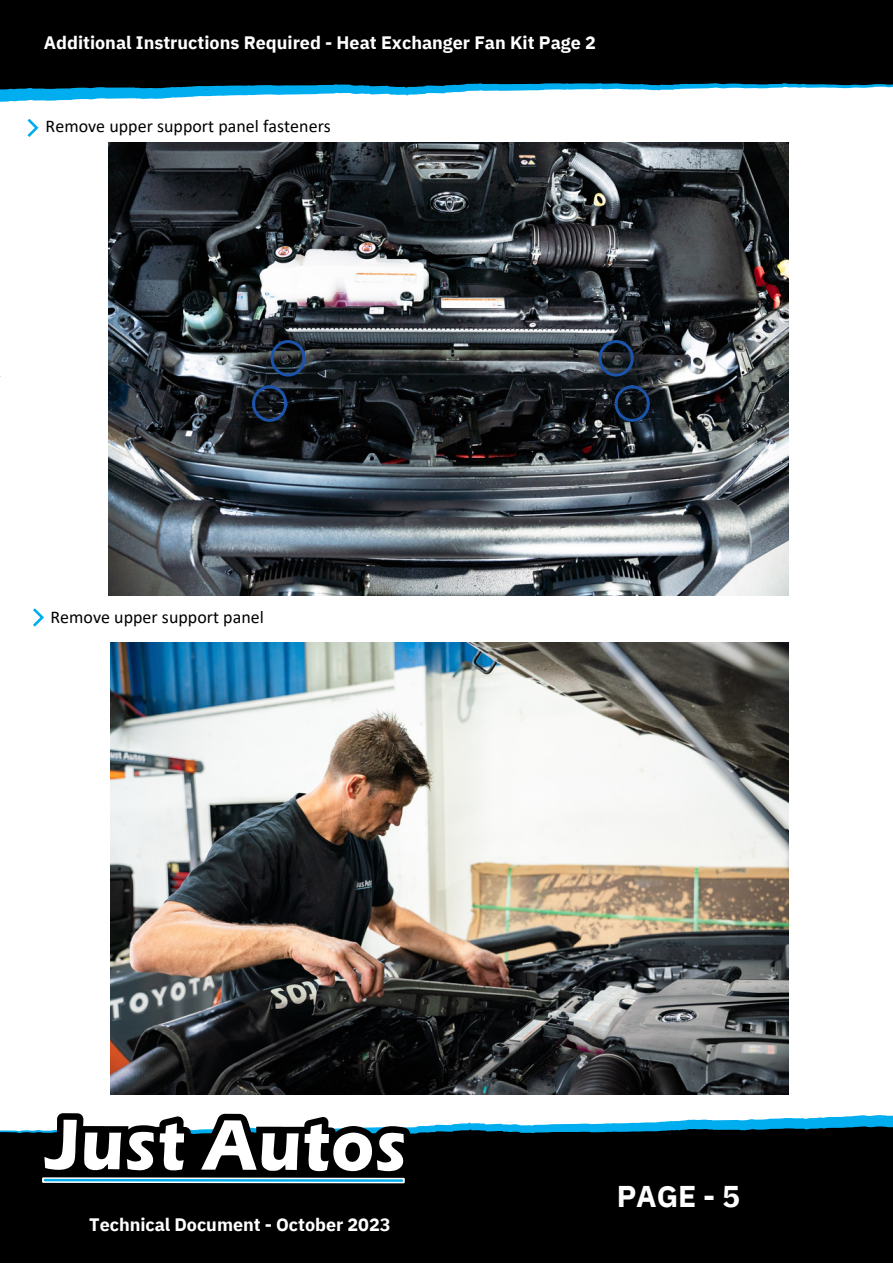
<style>
.page{position:relative;width:893px;height:1264px;background:#fff}
.page>*{position:absolute;margin:0;border:0;box-sizing:border-box;transform-origin:0 0}
.t1{font:700 30px "IBM Plex Sans";color:#fff}
.t2{font:700 18px "IBM Plex Sans";color:#fff}
.t3{font:17.85px "Calibri";color:#000}
</style>
<div class="page">
<img style="left:109px;top:142px;width:679px;height:453px">
<div style="left:252px;top:385px;width:35px;height:37px;border:3px solid #1b54aa;border-radius:50%"></div>
<div style="left:270px;top:340px;width:35px;height:36px;border:3px solid #1b54aa;border-radius:50%"></div>
<div style="left:598px;top:340px;width:35px;height:36px;border:3px solid #1b54aa;border-radius:50%"></div>
<div style="left:614px;top:385px;width:35px;height:37px;border:3px solid #1b54aa;border-radius:50%"></div>
<img style="left:110px;top:642px;width:678px;height:452px">
<svg style="left:435px;top:1115px;width:457px;height:10px"></svg>
<div style="left:0;top:1125px;width:892px;height:137px;background:#000"></div>
<svg style="left:37px;top:1113px;width:373px;height:75px"></svg>
<svg style="left:0;top:92px;width:607px;height:10px"></svg>
<svg style="left:0;top:0;width:892px;height:92px;background:#040d11"></svg>
<svg style="left:27px;top:119px;width:12px;height:18px"></svg>
<svg style="left:33px;top:608px;width:11px;height:18px"></svg>
<p class="t2" style="left:44px;top:31px;width:553px">Additional Instructions Required - Heat Exchanger Fan Kit Page 2</p>
<p class="t3" style="left:46px;top:119px;width:287px">Remove upper support panel fasteners</p>
<p class="t3" style="left:51px;top:610px;width:215px">Remove upper support panel</p>
<p class="t2" style="left:89px;top:1212px;width:303px">Technical Document - October 2023</p>
<p class="t1" style="left:616px;top:1175px;width:125px">PAGE - 5</p>
</div>
